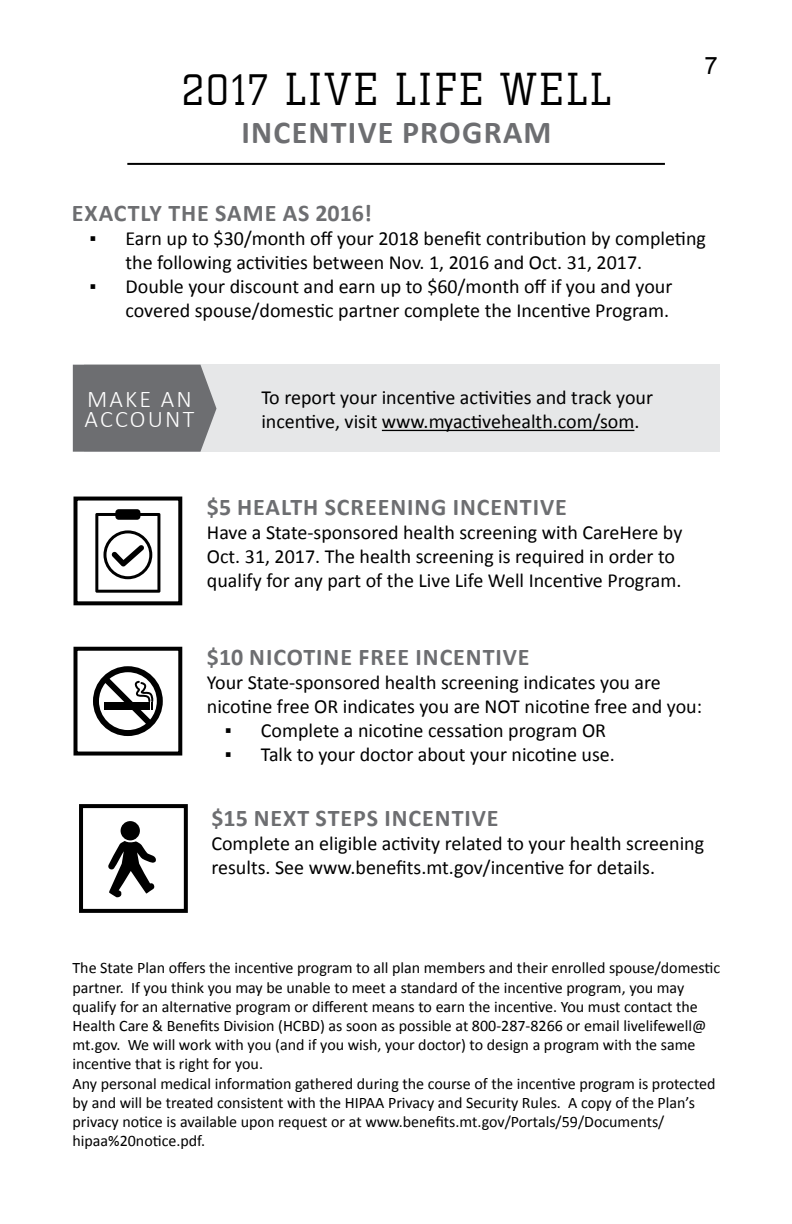
<style>
.page{position:relative;width:792px;height:1224px;background:#fff}
.page>*{position:absolute;margin:0;border:0;box-sizing:border-box;transform-origin:0 0}
.t1{font:48px "City D Ligh";letter-spacing:.05em;color:#000}
.t2{font:700 32px "Calibri";letter-spacing:.04em;color:#6d6e71}
.t3{font:700 24px "Calibri";letter-spacing:.04em;color:#6d6e71}
.t4{font:300 24px/20px "Calibri";letter-spacing:.09em;color:#fff}
.t5{font:24px "Arial";color:#000}
.t6{font:20px/24px "Calibri";color:#000}
.t7{font:16px/19.2px "Calibri";color:#000}
</style>
<div class="page">
<hr style="left:127px;top:163px;width:538px;height:2px;background:#000">
<div style="left:84px;top:365px;width:636px;height:87px;background:#e6e7e8"></div>
<hr style="left:382px;top:430px;width:252px;height:1px;background:#000">
<div style="left:73px;top:365px;width:144px;height:87px;background:#6d6e71"></div>
<div style="left:74px;top:647px;width:108px;height:109px;border:4px solid #000"></div>
<div style="left:74px;top:497px;width:108px;height:108px;border:4px solid #000"></div>
<div style="left:79px;top:804px;width:109px;height:109px;border:4px solid #000"></div>
<svg style="left:108px;top:841px;width:48px;height:57px"></svg>
<div style="left:121px;top:821px;width:19px;height:19px;background:#000;border-radius:50%"></div>
<svg style="left:93px;top:666px;width:70px;height:70px"></svg>
<svg style="left:95px;top:509px;width:65px;height:84px"></svg>
<h1 class="t1" style="left:182px;top:65px;width:431px">2017 LIVE LIFE WELL</h1>
<h2 class="t2" style="left:241px;top:112px;width:312px">INCENTIVE PROGRAM</h2>
<p class="t5" style="left:704px;top:50px;width:15px">7</p>
<p class="t3" style="left:72px;top:197px;width:302px">EXACTLY THE SAME AS 2016!</p>
<p class="t6" style="left:126px;top:226px;width:582px;text-indent:-36px">▪ Earn up to $30/month off your 2018 benefit contribution by completing the following activities between Nov. 1, 2016 and Oct. 31, 2017.</p>
<p class="t6" style="left:90px;top:274px;width:584px;text-align:right">▪ Double your discount and earn up to $60/month off if you and your covered spouse/domestic partner complete the Incentive Program.</p>
<p class="t4" style="left:85px;top:389px;width:111px">MAKE AN<br>ACCOUNT</p>
<p class="t6" style="left:261px;top:386px;width:393px">To report your incentive activities and track your incentive, visit www.myactivehealth.com/som.</p>
<p class="t3" style="left:207px;top:491px;width:362px">$5 HEALTH SCREENING INCENTIVE</p>
<p class="t6" style="left:207px;top:520px;width:477px">Have a State-sponsored health screening with CareHere by<br>Oct. 31, 2017. The health screening is required in order to qualify for any part of the Live Life Well Incentive Program.</p>
<p class="t3" style="left:207px;top:641px;width:324px">$10 NICOTINE FREE INCENTIVE</p>
<p class="t6" style="left:207px;top:670px;width:497px">Your State-sponsored health screening indicates you are nicotine free OR indicates you are NOT nicotine free and you:</p>
<p class="t6" style="left:225px;top:718px;width:383px">▪ Complete a nicotine cessation program OR</p>
<p class="t6" style="left:225px;top:742px;width:392px">▪ Talk to your doctor about your nicotine use.</p>
<p class="t3" style="left:211px;top:803px;width:289px">$15 NEXT STEPS INCENTIVE</p>
<p class="t6" style="left:211px;top:832px;width:494px">Complete an eligible activity related to your health screening results. See www.benefits.mt.gov/incentive for details.</p>
<p class="t7" style="left:72px;top:959px;width:649px">The State Plan offers the incentive program to all plan members and their enrolled spouse/domestic partner. If you think you may be unable to meet a standard of the incentive program, you may qualify for an alternative program or different means to earn the incentive. You must contact the Health Care &amp; Benefits Division (HCBD) as soon as possible at 800-287-8266 or email livelifewell@ mt.gov. We will work with you (and if you wish, your doctor) to design a program with the same incentive that is right for you.<br>Any personal medical information gathered during the course of the incentive program is protected by and will be treated consistent with the HIPAA Privacy and Security Rules. A copy of the Plan’s privacy notice is available upon request or at www.benefits.mt.gov/Portals/59/Documents/ hipaa%20notice.pdf.</p>
</div>
